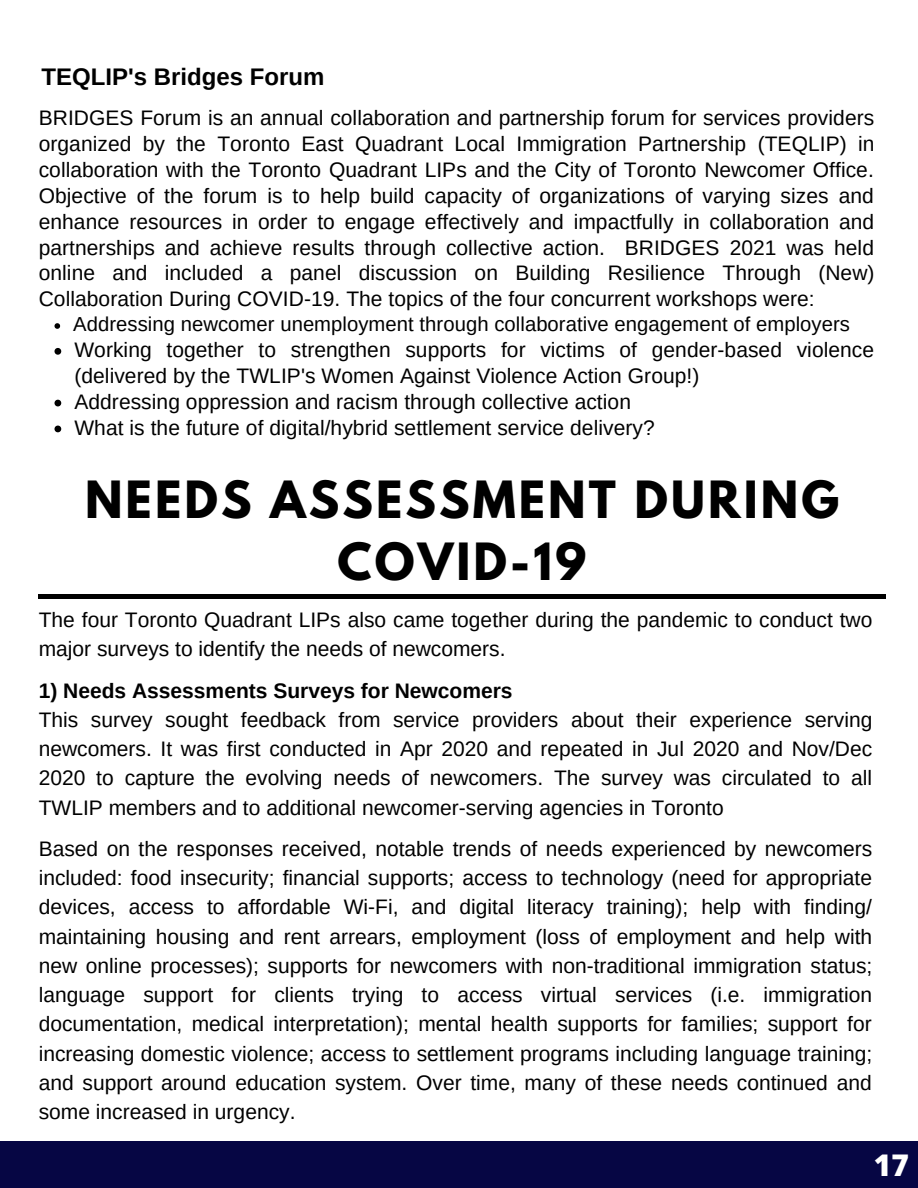
<style>
.page{position:relative;width:918px;height:1188px;background:#fff}
.page>*{position:absolute;margin:0;border:0;box-sizing:border-box;transform-origin:0 0}
.t1{font:700 45.45px/61.8px "League Spartan";letter-spacing:.065em;color:#000;text-align:center}
.t2{font:800 29.85px "Open Sans";color:#fff}
.t3{font:700 24px "Arimo";color:#000}
.t4{font:21px/29.2px "Arimo";letter-spacing:.005em;color:#000;text-align:justify}
.t5{font:700 21px "Arimo";color:#000}
.t6{font:20.25px "Arimo";letter-spacing:.005em;color:#000}
</style>
<div class="page">
<div style="left:0;top:1142px;width:918px;height:46px;background:#060644"></div>
<div style="left:39px;top:594px;width:847px;height:5px;background:#000"></div>
<svg style="left:55px;top:323px;width:5px;height:6px"></svg>
<svg style="left:55px;top:348px;width:6px;height:7px"></svg>
<svg style="left:55px;top:400px;width:6px;height:6px"></svg>
<svg style="left:55px;top:426px;width:6px;height:6px"></svg>
<p class="t3" style="left:41px;top:60px;width:285px">TEQLIP's Bridges Forum</p>
<p class="t4" style="left:39px;top:105px;width:837px;line-height:25.8px">BRIDGES Forum is an annual collaboration and partnership forum for services providers organized by the Toronto East Quadrant Local Immigration Partnership (TEQLIP) in collaboration with the Toronto Quadrant LIPs and the City of Toronto Newcomer Office.<br>Objective of the forum is to help build capacity of organizations of varying sizes and enhance resources in order to engage effectively and impactfully in collaboration and partnerships and achieve results through collective action. BRIDGES 2021 was held online and included a panel discussion on Building Resilience Through (New)<br>Collaboration During COVID-19. The topics of the four concurrent workshops were:</p>
<p class="t6" style="left:73px;top:311px;width:778px">Addressing newcomer unemployment through collaborative engagement of employers</p>
<p class="t4" style="left:74px;top:337px;width:801px;line-height:25.8px;text-align:left">Working together to strengthen supports for victims of gender-based violence (delivered by the TWLIP's Women Against Violence Action Group!)<br>Addressing oppression and racism through collective action<br>What is the future of digital/hybrid settlement service delivery?</p>
<h1 class="t1" style="left:85px;top:468px;width:756px">NEEDS ASSESSMENT DURING<br>COVID-19</h1>
<p class="t4" style="left:39px;top:605px;width:835px">The four Toronto Quadrant LIPs also came together during the pandemic to conduct two major surveys to identify the needs of newcomers.</p>
<p class="t5" style="left:39px;top:676px;width:475px">1) Needs Assessments Surveys for Newcomers</p>
<p class="t4" style="left:39px;top:705px;width:835px">This survey sought feedback from service providers about their experience serving newcomers. It was first conducted in Apr 2020 and repeated in Jul 2020 and Nov/Dec 2020 to capture the evolving needs of newcomers. The survey was circulated to all TWLIP members and to additional newcomer-serving agencies in Toronto</p>
<p class="t4" style="left:39px;top:834px;width:835px">Based on the responses received, notable trends of needs experienced by newcomers included: food insecurity; financial supports; access to technology (need for appropriate devices, access to affordable Wi-Fi, and digital literacy training); help with finding/ maintaining housing and rent arrears, employment (loss of employment and help with new online processes); supports for newcomers with non-traditional immigration status; language support for clients trying to access virtual services (i.e. immigration documentation, medical interpretation); mental health supports for families; support for increasing domestic violence; access to settlement programs including language training; and support around education system. Over time, many of these needs continued and some increased in urgency.</p>
<h2 class="t2" style="left:874px;top:1143px;width:37px">17</h2>
</div>
